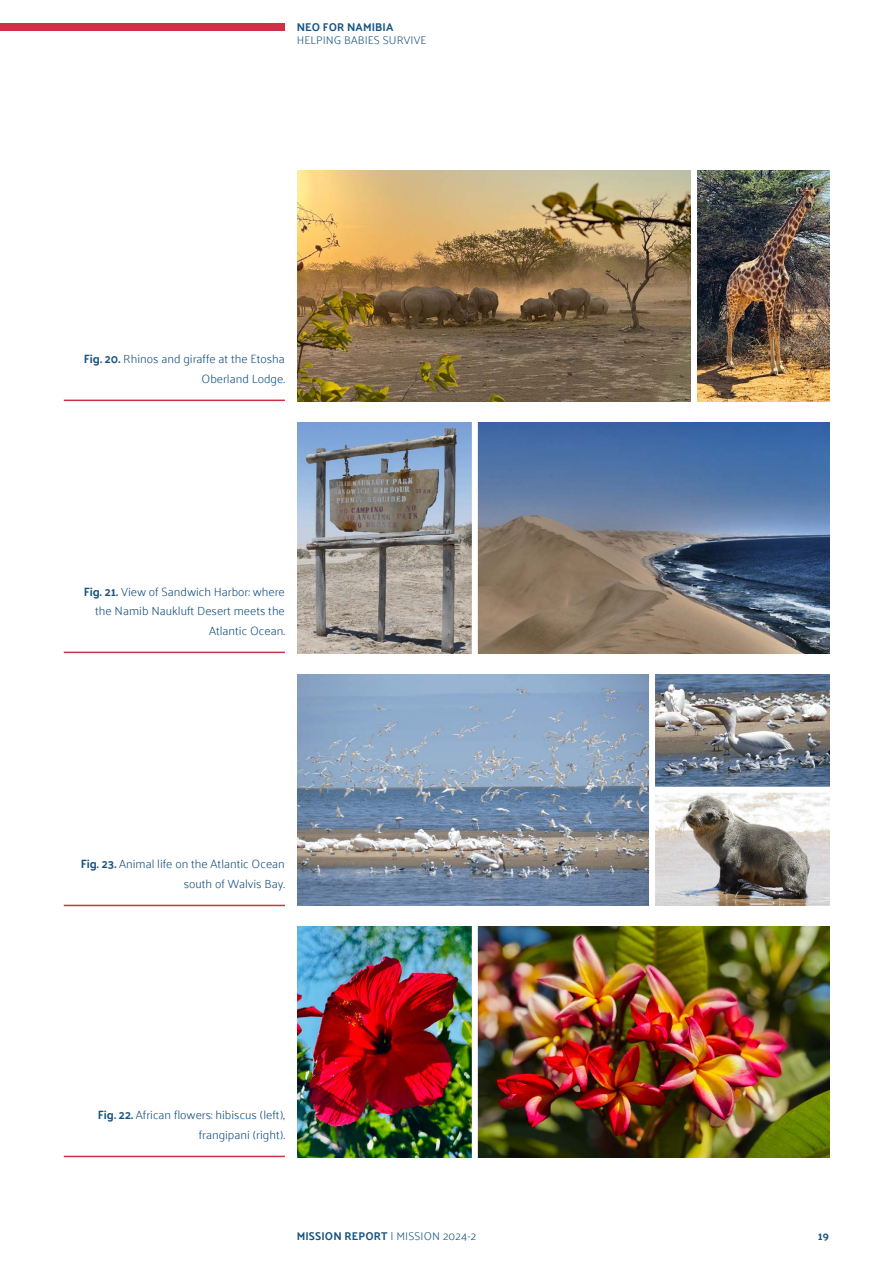
<style>
.page{position:relative;width:893px;height:1263px;background:#fff}
.page>*{position:absolute;margin:0;border:0;box-sizing:border-box;transform-origin:0 0}
.t1{font:300 12px/19.5px "Palanquin";color:#185380;text-align:right}
.t2{font:300 11.25px "Palanquin";letter-spacing:.01em;color:#185380}
.t3{font:700 11.25px "Palanquin";letter-spacing:.01em;color:#185380}
.s1{font-weight:700}
</style>
<div class="page">
<div style="left:0;top:23px;width:285px;height:8px;background:#ce3145"></div>
<hr style="left:64px;top:400px;width:221px;height:1px;background:#ce3145">
<hr style="left:64px;top:652px;width:221px;height:1px;background:#ce3145">
<img style="left:298px;top:170px;width:531px;height:231px">
<img style="left:298px;top:422px;width:174px;height:231px">
<img style="left:478px;top:422px;width:351px;height:231px">
<div style="left:691px;top:169px;width:6px;height:233px;background:#fff"></div>
<hr style="left:64px;top:905px;width:221px;height:1px;background:#ce3145">
<img style="left:298px;top:674px;width:531px;height:231px">
<div style="left:649px;top:672px;width:6px;height:236px;background:#fff"></div>
<div style="left:652px;top:787px;width:180px;height:6px;background:#fff"></div>
<hr style="left:64px;top:1156px;width:221px;height:1px;background:#ce3145">
<img style="left:298px;top:926px;width:174px;height:231px">
<img style="left:478px;top:926px;width:351px;height:231px">
<p class="t3" style="left:297px;top:20px;width:98px">NEO FOR NAMIBIA</p>
<p class="t2" style="left:297px;top:34px;width:131px">HELPING BABIES SURVIVE</p>
<p class="t1" style="left:84px;top:349px;width:203px"><span class="s1">Fig. 20.</span> Rhinos and giraffe at the Etosha<br>Oberland Lodge.</p>
<p class="t1" style="left:84px;top:582px;width:203px"><span class="s1">Fig. 21.</span> View of Sandwich Harbor: where the Namib Naukluft Desert meets the<br>Atlantic Ocean.</p>
<p class="t1" style="left:81px;top:854px;width:206px"><span class="s1">Fig. 23.</span> Animal life on the Atlantic Ocean south of Walvis Bay.</p>
<p class="t1" style="left:98px;top:1105px;width:188px"><span class="s1">Fig. 22.</span> African flowers: hibiscus (left), frangipani (right).</p>
<p class="t2" style="left:297px;top:1229px;width:181px"><span class="s1">MISSION REPORT</span> | MISSION 2024-2</p>
<p class="t3" style="left:818px;top:1229px;width:13px">19</p>
</div>
